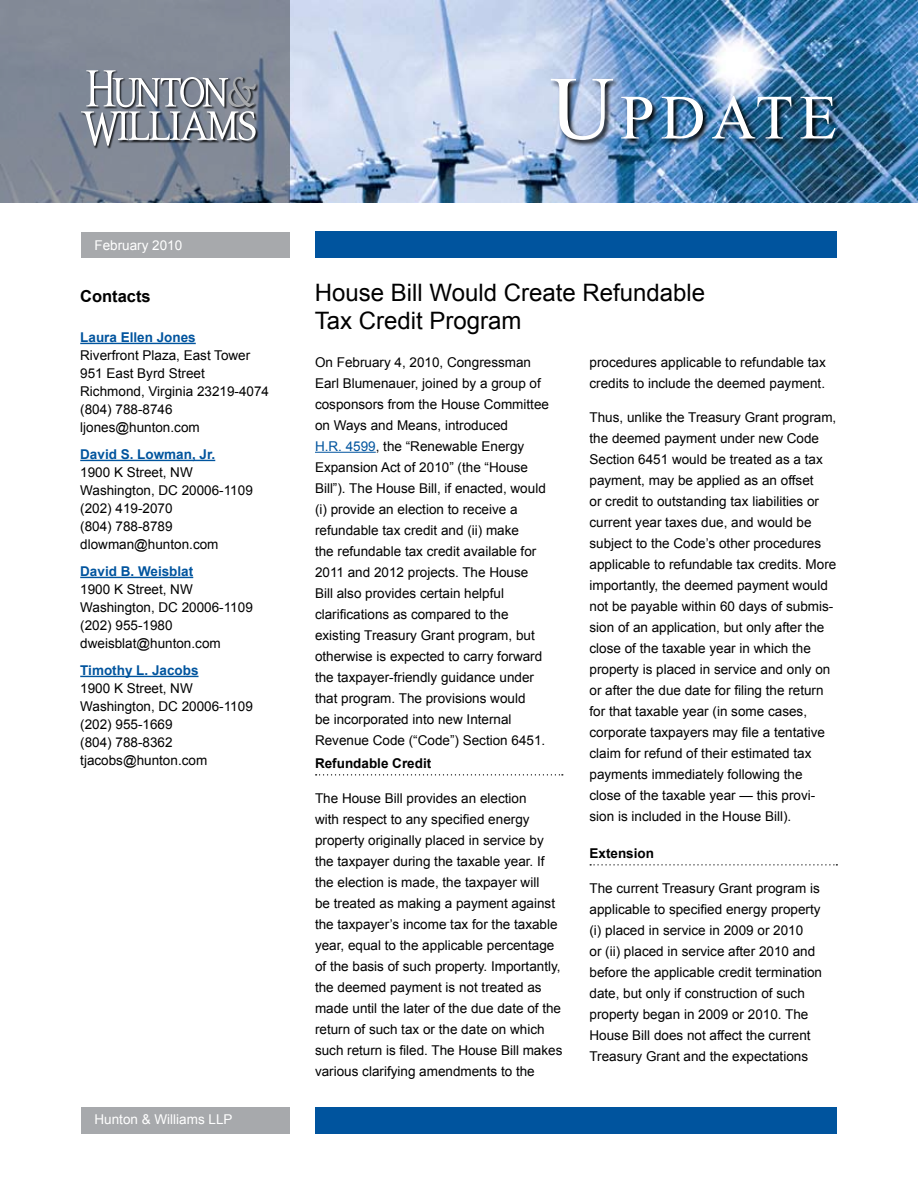
<style>
.page{position:relative;width:918px;height:1188px;background:#fff}
.page>*{position:absolute;margin:0;border:0;box-sizing:border-box;transform-origin:0 0}
.Masthead_title_1_lin{font:63px "Times New Roman";letter-spacing:.1em;color:#fff}
.Header_1{font:24px/28.5px "Arial";color:#000}
.Contact_main_title{font:700 16.5px "Arial";color:#000}
.body_text{font:13.5px/21px "Arial";color:#000}
.Header_1-2{font:13.5px/21px "Arial";color:#000}
.contact_body_text{font:13.5px/18px "Arial";color:#000}
.contact_name{font:13.5px/18px "Arial";color:#000}
.contact_name-2{font:700 13.5px "Arial";color:#00549e}
.Header_2_with_dots{font:700 13.5px "Arial";color:#000}
.LLP___Date{font:13.5px "Arial";color:#fff}
.body_text-2{font:13.5px "Arial";color:#fff}
.s1{font-weight:700;color:#00549e}
.s2{font-size:90px}
.s3{color:#00549e}
</style>
<div class="page">
<div style="left:316px;top:1108px;width:521px;height:26px;background:#00549e"></div>
<div style="left:316px;top:231px;width:521px;height:27px;background:#00549e"></div>
<div style="left:81px;top:232px;width:209px;height:25px;background:#a7a9ac"></div>
<div style="left:81px;top:1108px;width:209px;height:26px;background:#a7a9ac"></div>
<img style="left:290px;top:0;width:628px;height:202px">
<svg style="left:0;top:0;width:290px;height:202px;background:#7e8695"></svg>
<div style="left:81px;top:71px;width:177px;height:78px;background:#000;opacity:.75"></div>
<svg style="left:81px;top:70px;width:175px;height:76px"></svg>
<img style="left:550px;top:78px;width:293px;height:69px">
<hr style="left:315px;top:452px;width:61px;height:1px;background:#00549e">
<svg style="left:316px;top:774px;width:247px;height:2px"></svg>
<svg style="left:590px;top:864px;width:247px;height:2px"></svg>
<hr style="left:80px;top:343px;width:116px;height:1px;background:#00549e">
<hr style="left:80px;top:460px;width:135px;height:1px;background:#00549e">
<hr style="left:80px;top:577px;width:113px;height:1px;background:#00549e">
<hr style="left:80px;top:676px;width:119px;height:1px;background:#00549e">
<p class="body_text-2" style="left:94px;top:236px;width:89px">February 2010</p>
<p class="Contact_main_title" style="left:80px;top:285px;width:72px">Contacts</p>
<p class="contact_name" style="left:80px;top:328px;width:172px"><span class="s1">Laura Ellen Jones<br></span>Riverfront Plaza, East Tower</p>
<p class="contact_body_text" style="left:80px;top:364px;width:190px">951 East Byrd Street<br>Richmond, Virginia 23219-4074</p>
<p class="contact_body_text" style="left:80px;top:400px;width:121px">(804) 788-8746 ljones@hunton.com</p>
<p class="contact_name" style="left:80px;top:445px;width:174px"><span class="s1">David S. Lowman, Jr.<br></span>1900 K Street, NW<br>Washington, DC 20006-1109</p>
<p class="contact_body_text" style="left:80px;top:499px;width:94px">(202) 419-2070</p>
<p class="contact_body_text" style="left:80px;top:517px;width:94px">(804) 788-8789</p>
<p class="contact_body_text" style="left:80px;top:535px;width:140px">dlowman@hunton.com</p>
<p class="contact_name-2" style="left:80px;top:562px;width:115px">David B. Weisblat</p>
<p class="contact_body_text" style="left:80px;top:580px;width:174px">1900 K Street, NW<br>Washington, DC 20006-1109</p>
<p class="contact_body_text" style="left:80px;top:616px;width:94px">(202) 955-1980</p>
<p class="contact_body_text" style="left:80px;top:634px;width:142px">dweisblat@hunton.com</p>
<p class="contact_name-2" style="left:80px;top:661px;width:120px">Timothy L. Jacobs</p>
<p class="contact_body_text" style="left:80px;top:679px;width:174px">1900 K Street, NW<br>Washington, DC 20006-1109 (202) 955-1669</p>
<p class="contact_body_text" style="left:80px;top:733px;width:94px">(804) 788-8362</p>
<p class="contact_body_text" style="left:80px;top:751px;width:129px">tjacobs@hunton.com</p>
<p class="LLP___Date" style="left:94px;top:1111px;width:140px">Hunton &amp; Williams LLP</p>
<p class="Masthead_title_1_lin" style="left:550px;top:75px;width:288px"><span class="s2">U</span>pdate</p>
<p class="Header_1" style="left:315px;top:279px;width:392px">House Bill Would Create Refundable<br>Tax Credit Program</p>
<p class="Header_1-2" style="left:315px;top:352px;width:236px">On February 4, 2010, Congressman Earl Blumenauer, joined by a group of cosponsors from the House Committee on Ways and Means, introduced<br><span class="s3">H.R. 4599</span>, the “Renewable Energy Expansion Act of 2010” (the “House Bill”). The House Bill, if enacted, would (i) provide an election to receive a refundable tax credit and (ii) make<br>the refundable tax credit available for 2011 and 2012 projects. The House Bill also provides certain helpful clarifications as compared to the existing Treasury Grant program, but otherwise is expected to carry forward the taxpayer-friendly guidance under that program. The provisions would<br>be incorporated into new Internal Revenue Code (“Code”) Section 6451.</p>
<p class="Header_2_with_dots" style="left:315px;top:755px;width:118px">Refundable Credit</p>
<p class="body_text" style="left:315px;top:788px;width:249px">The House Bill provides an election<br>with respect to any specified energy property originally placed in service by the taxpayer during the taxable year. If the election is made, the taxpayer will<br>be treated as making a payment against the taxpayer’s income tax for the taxable year, equal to the applicable percentage of the basis of such property. Importantly, the deemed payment is not treated as made until the later of the due date of the return of such tax or the date on which such return is filed. The House Bill makes various clarifying amendments to the</p>
<p class="body_text" style="left:590px;top:352px;width:238px">procedures applicable to refundable tax credits to include the deemed payment.</p>
<p class="body_text" style="left:590px;top:407px;width:248px">Thus, unlike the Treasury Grant program, the deemed payment under new Code Section 6451 would be treated as a tax payment, may be applied as an offset<br>or credit to outstanding tax liabilities or current year taxes due, and would be subject to the Code’s other procedures applicable to refundable tax credits. More importantly, the deemed payment would not be payable within 60 days of submis&shy;sion of an application, but only after the close of the taxable year in which the property is placed in service and only on or after the due date for filing the return for that taxable year (in some cases, corporate taxpayers may file a tentative claim for refund of their estimated tax payments immediately following the close of the taxable year — this provi&shy;sion is included in the House Bill).</p>
<p class="Header_2_with_dots" style="left:590px;top:845px;width:66px">Extension</p>
<p class="body_text" style="left:590px;top:878px;width:234px">The current Treasury Grant program is applicable to specified energy property (i) placed in service in 2009 or 2010<br>or (ii) placed in service after 2010 and before the applicable credit termination date, but only if construction of such property began in 2009 or 2010. The House Bill does not affect the current Treasury Grant and the expectations</p>
</div>
